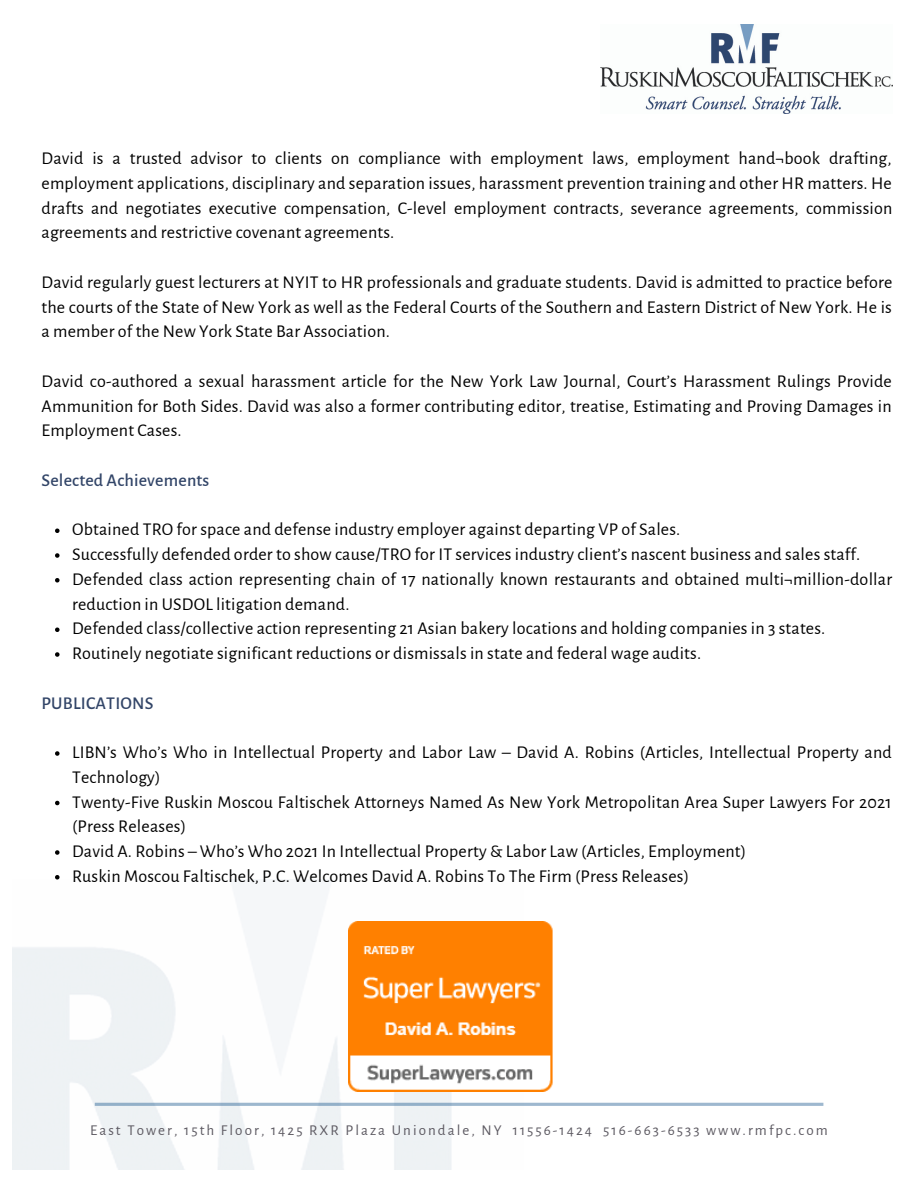
<style>
.page{position:relative;width:918px;height:1188px;background:#fff}
.page>*{position:absolute;margin:0;border:0;box-sizing:border-box;transform-origin:0 0}
.t1{font:18px/24.8px "Alegreya Sans";letter-spacing:.01em;color:#000}
.t2{font:500 18px "Alegreya Sans";letter-spacing:.01em;color:#324568}
.t3{font:15px "Alegreya Sans";letter-spacing:.135em;color:#5d5a62}
</style>
<div class="page">
<img style="left:12px;top:879px;width:511px;height:290px">
<img style="left:600px;top:25px;width:293px;height:89px">
<svg style="left:95px;top:1103px;width:728px;height:3px;background:#9eb8ce"></svg>
<svg style="left:55px;top:529px;width:5px;height:4px"></svg>
<svg style="left:55px;top:553px;width:5px;height:5px"></svg>
<svg style="left:55px;top:578px;width:5px;height:5px"></svg>
<svg style="left:55px;top:628px;width:5px;height:4px"></svg>
<svg style="left:55px;top:652px;width:5px;height:5px"></svg>
<svg style="left:55px;top:751px;width:5px;height:5px"></svg>
<svg style="left:55px;top:801px;width:5px;height:4px"></svg>
<svg style="left:55px;top:850px;width:5px;height:5px"></svg>
<svg style="left:55px;top:875px;width:5px;height:5px"></svg>
<img style="left:349px;top:922px;width:204px;height:169px">
<p class="t1" style="left:42px;top:146px;width:852px;text-align:justify">David is a trusted advisor to clients on compliance with employment laws, employment hand¬book drafting, employment applications, disciplinary and separation issues, harassment prevention training and other HR matters. He drafts and negotiates executive compensation, C-level employment contracts, severance agreements, commission agreements and restrictive covenant agreements.</p>
<p class="t1" style="left:42px;top:270px;width:853px;text-align:justify">David regularly guest lecturers at NYIT to HR professionals and graduate students. David is admitted to practice before the courts of the State of New York as well as the Federal Courts of the Southern and Eastern District of New York. He is a member of the New York State Bar Association.</p>
<p class="t1" style="left:42px;top:369px;width:852px;text-align:justify">David co-authored a sexual harassment article for the New York Law Journal, Court’s Harassment Rulings Provide Ammunition for Both Sides. David was also a former contributing editor, treatise, Estimating and Proving Damages in Employment Cases.</p>
<p class="t2" style="left:42px;top:471px;width:169px">Selected Achievements</p>
<p class="t1" style="left:72px;top:517px;width:610px">Obtained TRO for space and defense industry employer against departing VP of Sales.</p>
<p class="t1" style="left:72px;top:542px;width:790px">Successfully defended order to show cause/TRO for IT services industry client’s nascent business and sales staff.</p>
<p class="t1" style="left:72px;top:567px;width:822px">Defended class action representing chain of 17 nationally known restaurants and obtained multi¬million-dollar reduction in USDOL litigation demand.</p>
<p class="t1" style="left:72px;top:616px;width:755px">Defended class/collective action representing 21 Asian bakery locations and holding companies in 3 states.</p>
<p class="t1" style="left:72px;top:641px;width:631px">Routinely negotiate significant reductions or dismissals in state and federal wage audits.</p>
<p class="t2" style="left:42px;top:694px;width:113px">PUBLICATIONS</p>
<p class="t1" style="left:72px;top:740px;width:821px">LIBN’s Who’s Who in Intellectual Property and Labor Law – David A. Robins (Articles, Intellectual Property and<br>Technology)</p>
<p class="t1" style="left:72px;top:790px;width:821px">Twenty-Five Ruskin Moscou Faltischek Attorneys Named As New York Metropolitan Area Super Lawyers For 2021 (Press Releases)</p>
<p class="t1" style="left:72px;top:839px;width:676px">David A. Robins – Who’s Who 2021 In Intellectual Property &amp; Labor Law (Articles, Employment)</p>
<p class="t1" style="left:72px;top:864px;width:619px">Ruskin Moscou Faltischek, P.C. Welcomes David A. Robins To The Firm (Press Releases)</p>
<p class="t3" style="left:90px;top:1123px;width:739px">East Tower, 15th Floor, 1425 RXR Plaza Uniondale, NY 11556-1424 516-663-6533 www.rmfpc.com</p>
</div>
